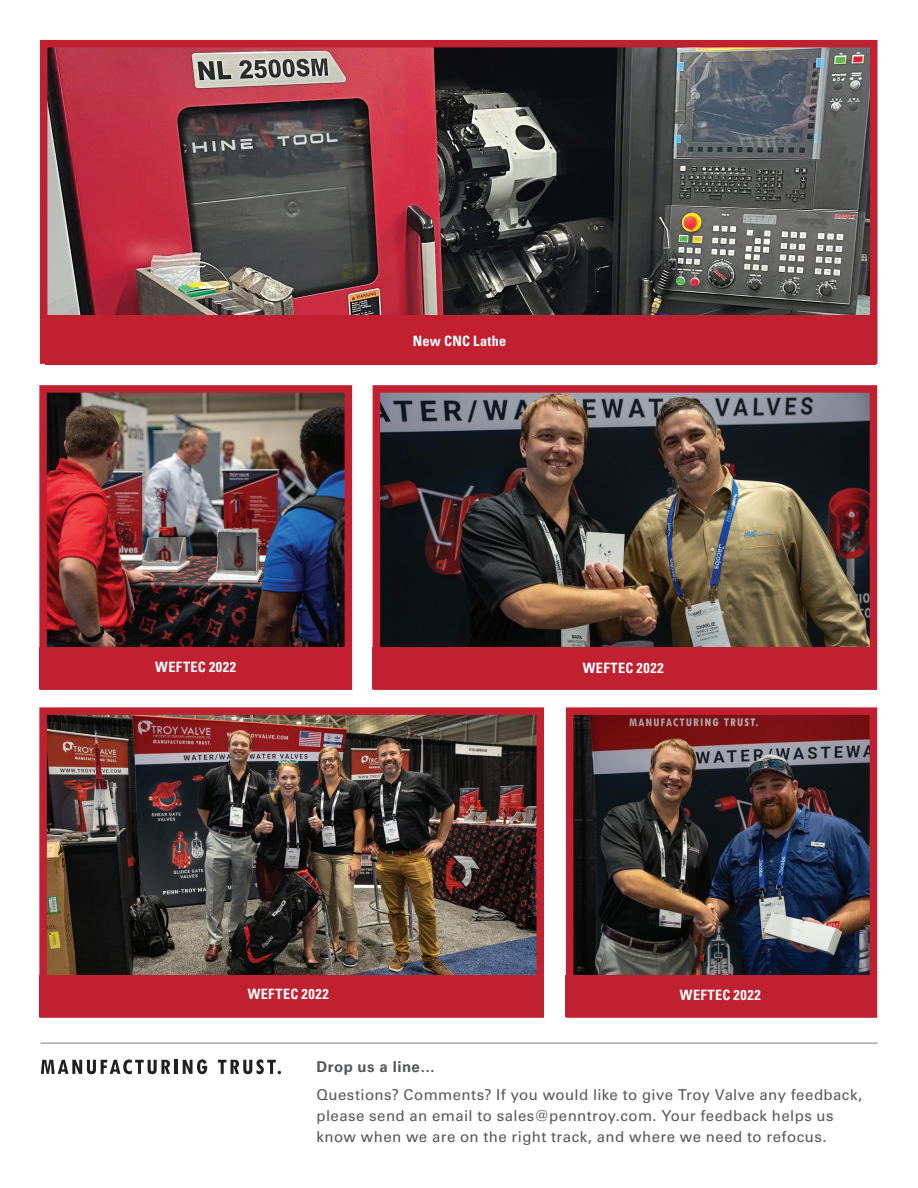
<style>
.page{position:relative;width:918px;height:1188px;background:#fff}
.page>*{position:absolute;margin:0;border:0;box-sizing:border-box;transform-origin:0 0}
.t1{font:15px/21px "Univers LT Std";letter-spacing:.03em;color:#57585a}
.t2{font:700 15px "Univers LT Std";letter-spacing:.035em;color:#57585a}
.t3{font:700 condensed 14.25px "Univers LT Std";letter-spacing:.04em;color:#fff}
.t4{font:700 condensed 14.25px "Univers LT Std";letter-spacing:.015em;color:#fff}
</style>
<div class="page">
<svg style="left:41px;top:1059px;width:129px;height:15px"></svg>
<hr style="left:175px;top:1060px;width:3px;height:14px;background:#231f20">
<svg style="left:183px;top:1059px;width:24px;height:15px"></svg>
<svg style="left:218px;top:1059px;width:63px;height:15px"></svg>
<hr style="left:40px;top:1042px;width:838px;height:2px;background:#a8a9ad">
<img style="left:382px;top:394px;width:486px;height:254px">
<div style="left:373px;top:385px;width:504px;height:305px;border:8px solid #c0202f"></div>
<img style="left:575px;top:716px;width:293px;height:259px">
<div style="left:566px;top:707px;width:311px;height:311px;border:8px solid #c0202f"></div>
<div style="left:566px;top:975px;width:310px;height:41px;background:#c0202f"></div>
<div style="left:373px;top:648px;width:503px;height:41px;background:#c0202f"></div>
<img style="left:49px;top:49px;width:820px;height:266px">
<div style="left:40px;top:40px;width:838px;height:324px;border:8px solid #c0202f"></div>
<div style="left:45px;top:315px;width:831px;height:49px;background:#c0202f"></div>
<img style="left:48px;top:394px;width:295px;height:254px">
<div style="left:39px;top:385px;width:313px;height:305px;border:8px solid #c0202f"></div>
<img style="left:48px;top:716px;width:487px;height:259px">
<div style="left:39px;top:707px;width:505px;height:311px;border:8px solid #c0202f"></div>
<div style="left:39px;top:975px;width:505px;height:41px;background:#c0202f"></div>
<div style="left:39px;top:648px;width:313px;height:41px;background:#c0202f"></div>
<p class="t3" style="left:155px;top:658px;width:83px">WEFTEC 2022</p>
<p class="t4" style="left:413px;top:332px;width:95px">New CNC Lathe</p>
<p class="t3" style="left:583px;top:659px;width:83px">WEFTEC 2022</p>
<p class="t3" style="left:248px;top:986px;width:83px">WEFTEC 2022</p>
<p class="t3" style="left:680px;top:986px;width:83px">WEFTEC 2022</p>
<p class="t2" style="left:316px;top:1058px;width:120px">Drop us a line…</p>
<p class="t1" style="left:316px;top:1084px;width:547px">Questions? Comments? If you would like to give Troy Valve any feedback, please send an email to sales@penntroy.com. Your feedback helps us know when we are on the right track, and where we need to refocus.</p>
</div>
